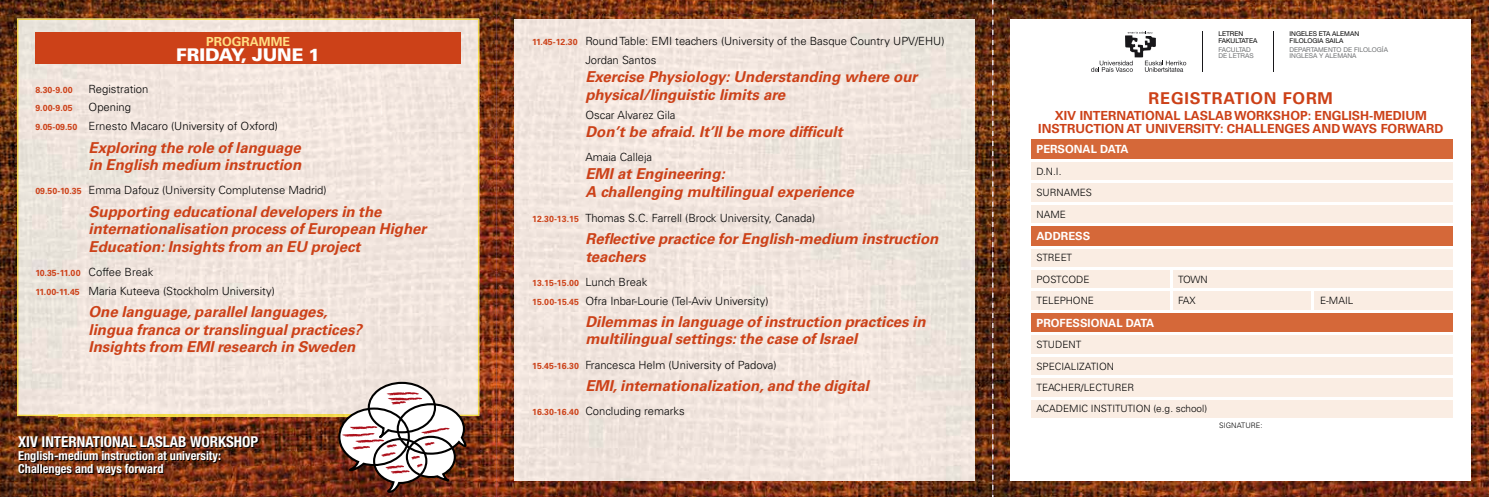
<style>
.page{position:relative;width:1489px;height:497px;background:#fff}
.page>*{position:absolute;margin:0;border:0;box-sizing:border-box;transform-origin:0 0}
.t1{font:900 17.5px "Univers LT Std";color:#fff}
.t2{font:700 16.25px "Univers LT Std";letter-spacing:.05em;color:#cc4118}
.t3{font:italic 700 15px/17.2px "Univers LT Std";color:#cc4118}
.t4{font:700 condensed 15px "Helvetica Neue LT Std";color:#fff}
.t5{font:700 12.5px/12.5px "Univers LT Std";color:#cc4118;text-align:center}
.t6{font:700 12.5px "Univers LT Std";color:#ffde83}
.t7{font:700 condensed 12.38px/12.9px "Helvetica Neue LT Std";color:#fff}
.t8{font:300 11.25px/18.9px "Univers LT Std";color:#000}
.t9{font:700 11.25px "Univers LT Std";color:#fff}
.t10{font:300 10px/21.4px "Univers LT Std";color:#000}
.t11{font:700 8.75px "Univers LT Std";color:#cc4118}
.t12{font:300 7.5px "Univers LT Std";color:#000}
.t13{font:6.62px/6.6px "Helvetica Neue LT Std";color:#6f7173}
.t14{font:6.62px/6.6px "Helvetica Neue LT Std";color:#000}
.s1{font-weight:700;font-size:8.75px;color:#cc4118}
.s2{font-weight:300;font-size:11.25px;color:#000}
</style>
<div class="page">
<img style="left:0;top:0;width:1488px;height:496px">
<img style="left:496px;top:0;width:496px;height:496px">
<div style="left:1010px;top:19px;width:460px;height:461px;background:#fff"></div>
<img style="left:514px;top:19px;width:460px;height:461px">
<svg style="left:1091px;top:31px;width:95px;height:41px"></svg>
<hr style="left:1202px;top:31px;width:1px;height:41px;background:#18171a">
<hr style="left:1272px;top:31px;width:1px;height:41px;background:#18171a">
<img style="left:59px;top:63px;width:378px;height:351px">
<img style="left:17px;top:19px;width:462px;height:43px">
<img style="left:17px;top:62px;width:42px;height:353px">
<img style="left:437px;top:62px;width:42px;height:353px">
<img style="left:59px;top:414px;width:279px;height:1px">
<svg style="left:338px;top:381px;width:130px;height:112px"></svg>
<div style="left:1031px;top:139px;width:422px;height:20px;background:#d56839"></div>
<svg style="left:1031px;top:162px;width:422px;height:256px;fill:#faede3"></svg>
<hr style="left:1028px;top:180px;width:143px;height:3px;background:#fff">
<hr style="left:1171px;top:180px;width:141px;height:3px;background:#fff">
<hr style="left:1312px;top:180px;width:143px;height:3px;background:#fff">
<hr style="left:1028px;top:202px;width:143px;height:2px;background:#fff">
<hr style="left:1171px;top:202px;width:141px;height:2px;background:#fff">
<hr style="left:1312px;top:202px;width:143px;height:2px;background:#fff">
<hr style="left:1028px;top:223px;width:143px;height:2px;background:#fff">
<hr style="left:1171px;top:223px;width:141px;height:2px;background:#fff">
<hr style="left:1312px;top:223px;width:143px;height:2px;background:#fff">
<hr style="left:1028px;top:245px;width:143px;height:3px;background:#fff">
<hr style="left:1171px;top:245px;width:141px;height:3px;background:#fff">
<hr style="left:1312px;top:245px;width:143px;height:3px;background:#fff">
<hr style="left:1028px;top:267px;width:143px;height:2px;background:#fff">
<hr style="left:1171px;top:267px;width:141px;height:2px;background:#fff">
<hr style="left:1169px;top:269px;width:3px;height:19px;background:#fff">
<hr style="left:1312px;top:267px;width:143px;height:2px;background:#fff">
<hr style="left:1028px;top:288px;width:143px;height:3px;background:#fff">
<hr style="left:1171px;top:288px;width:141px;height:3px;background:#fff">
<hr style="left:1169px;top:291px;width:3px;height:19px;background:#fff">
<hr style="left:1312px;top:288px;width:143px;height:3px;background:#fff">
<hr style="left:1311px;top:291px;width:3px;height:19px;background:#fff">
<hr style="left:1028px;top:310px;width:143px;height:2px;background:#fff">
<hr style="left:1171px;top:310px;width:141px;height:2px;background:#fff">
<hr style="left:1312px;top:310px;width:143px;height:2px;background:#fff">
<hr style="left:1028px;top:332px;width:143px;height:2px;background:#fff">
<hr style="left:1171px;top:332px;width:141px;height:2px;background:#fff">
<hr style="left:1312px;top:332px;width:143px;height:2px;background:#fff">
<hr style="left:1028px;top:353px;width:143px;height:3px;background:#fff">
<hr style="left:1171px;top:353px;width:141px;height:3px;background:#fff">
<hr style="left:1312px;top:353px;width:143px;height:3px;background:#fff">
<hr style="left:1028px;top:375px;width:143px;height:2px;background:#fff">
<hr style="left:1171px;top:375px;width:141px;height:2px;background:#fff">
<hr style="left:1312px;top:375px;width:143px;height:2px;background:#fff">
<hr style="left:1028px;top:396px;width:143px;height:3px;background:#fff">
<hr style="left:1171px;top:396px;width:141px;height:3px;background:#fff">
<hr style="left:1312px;top:396px;width:143px;height:3px;background:#fff">
<svg style="left:992px;top:0;width:1px;height:438px"></svg>
<svg style="left:992px;top:444px;width:1px;height:52px"></svg>
<div style="left:35px;top:32px;width:426px;height:16px;background:#cc4118"></div>
<div style="left:35px;top:47px;width:426px;height:16px;background:#cc4118"></div>
<p class="t6" style="left:206px;top:35px;width:85px">PROGRAMME</p>
<p class="t1" style="left:176px;top:44px;width:146px">FRIDAY, JUNE 1</p>
<p class="t11" style="left:35px;top:84px;width:39px">8.30-9.00</p>
<p class="t8" style="left:89px;top:79px;width:61px">Registration</p>
<p class="t11" style="left:35px;top:103px;width:39px">9.00-9.05</p>
<p class="t8" style="left:35px;top:98px;width:244px;text-indent:53px">Opening<br><span class="s1">9.05-09.50</span> Ernesto Macaro (University of Oxford)</p>
<p class="t3" style="left:89px;top:139px;width:214px">Exploring the role of language in English medium instruction</p>
<p class="t8" style="left:35px;top:181px;width:293px"><span class="s1">09.50-10.35</span> Emma Dafouz (University Complutense Madrid)</p>
<p class="t3" style="left:89px;top:203px;width:339px">Supporting educational developers in the internationalisation process of European Higher<br>Education: Insights from an EU project</p>
<p class="t11" style="left:35px;top:267px;width:119px">10.35-11.00 <span class="s2">Coffee Break</span></p>
<p class="t8" style="left:35px;top:281px;width:241px"><span class="s1">11.00-11.45</span> Maria Kuteeva (Stockholm University)</p>
<p class="t3" style="left:89px;top:303px;width:275px">One language, parallel languages, lingua franca or translingual practices?<br>Insights from EMI research in Sweden</p>
<p class="t4" style="left:18px;top:432px;width:242px">XIV INTERNATIONAL LASLAB WORKSHOP</p>
<p class="t7" style="left:18px;top:449px;width:204px">English-medium instruction at university:<br>Challenges and ways forward</p>
<p class="t8" style="left:585px;top:32px;width:360px;text-indent:-53px"><span class="s1">11.45-12.30</span> Round Table: EMI teachers (University of the Basque Country UPV/EHU)<br>Jordan Santos</p>
<p class="t3" style="left:585px;top:68px;width:333px;line-height:18px">Exercise Physiology: Understanding where our physical/linguistic limits are</p>
<p class="t8" style="left:585px;top:106px;width:92px">Oscar Alvarez Gila</p>
<p class="t3" style="left:585px;top:123px;width:259px">Don’t be afraid. It’ll be more difficult</p>
<p class="t8" style="left:585px;top:148px;width:68px">Amaia Calleja</p>
<p class="t3" style="left:585px;top:165px;width:270px;line-height:18px">EMI at Engineering:<br>A challenging multilingual experience</p>
<p class="t8" style="left:532px;top:208px;width:284px"><span class="s1">12.30-13.15</span> Thomas S.C. Farrell (Brock University, Canada)</p>
<p class="t3" style="left:585px;top:230px;width:354px">Reflective practice for English-medium instruction teachers</p>
<p class="t11" style="left:532px;top:277px;width:117px">13.15-15.00 <span class="s2">Lunch Break</span></p>
<p class="t8" style="left:532px;top:291px;width:238px"><span class="s1">15.00-15.45</span> Ofra Inbar-Lourie (Tel-Aviv University)</p>
<p class="t3" style="left:585px;top:313px;width:342px">Dilemmas in language of instruction practices in multilingual settings: the case of Israel</p>
<p class="t8" style="left:532px;top:355px;width:246px"><span class="s1">15.45-16.30</span> Francesca Helm (University of Padova)</p>
<p class="t3" style="left:585px;top:377px;width:285px">EMI, internationalization, and the digital</p>
<p class="t8" style="left:532px;top:401px;width:154px"><span class="s1">16.30-16.40</span> Concluding remarks</p>
<p class="t14" style="left:1218px;top:31px;width:40px">LETREN<br>FAKULTATEA</p>
<p class="t13" style="left:1218px;top:46px;width:37px">FACULTAD<br>DE LETRAS</p>
<p class="t14" style="left:1289px;top:31px;width:71px">INGELES ETA ALEMAN<br>FILOLOGIA SAILA</p>
<p class="t13" style="left:1289px;top:46px;width:100px">DEPARTAMENTO DE FILOLOGÍA<br>INGLESA Y ALEMANA</p>
<p class="t2" style="left:1148px;top:89px;width:186px">REGISTRATION FORM</p>
<p class="t5" style="left:1038px;top:109px;width:406px">XIV INTERNATIONAL LASLAB WORKSHOP: ENGLISH-MEDIUM<br>INSTRUCTION AT UNIVERSITY: CHALLENGES AND WAYS FORWARD</p>
<p class="t9" style="left:1036px;top:142px;width:94px">PERSONAL DATA</p>
<p class="t10" style="left:1036px;top:160px;width:57px">D.N.I.<br>SURNAMES<br>NAME</p>
<p class="t9" style="left:1036px;top:229px;width:55px">ADDRESS</p>
<p class="t10" style="left:1036px;top:247px;width:55px">STREET<br>POSTCODE</p>
<p class="t10" style="left:1178px;top:268px;width:31px">TOWN</p>
<p class="t10" style="left:1036px;top:289px;width:59px">TELEPHONE</p>
<p class="t10" style="left:1178px;top:289px;width:19px">FAX</p>
<p class="t10" style="left:1319px;top:289px;width:35px">E-MAIL</p>
<p class="t9" style="left:1036px;top:315px;width:119px">PROFESSIONAL DATA</p>
<p class="t10" style="left:1036px;top:333px;width:172px">STUDENT<br>SPECIALIZATION<br>TEACHER/LECTURER<br>ACADEMIC INSTITUTION (e.g. school)</p>
<p class="t12" style="left:1219px;top:420px;width:45px">SIGNATURE:</p>
</div>
